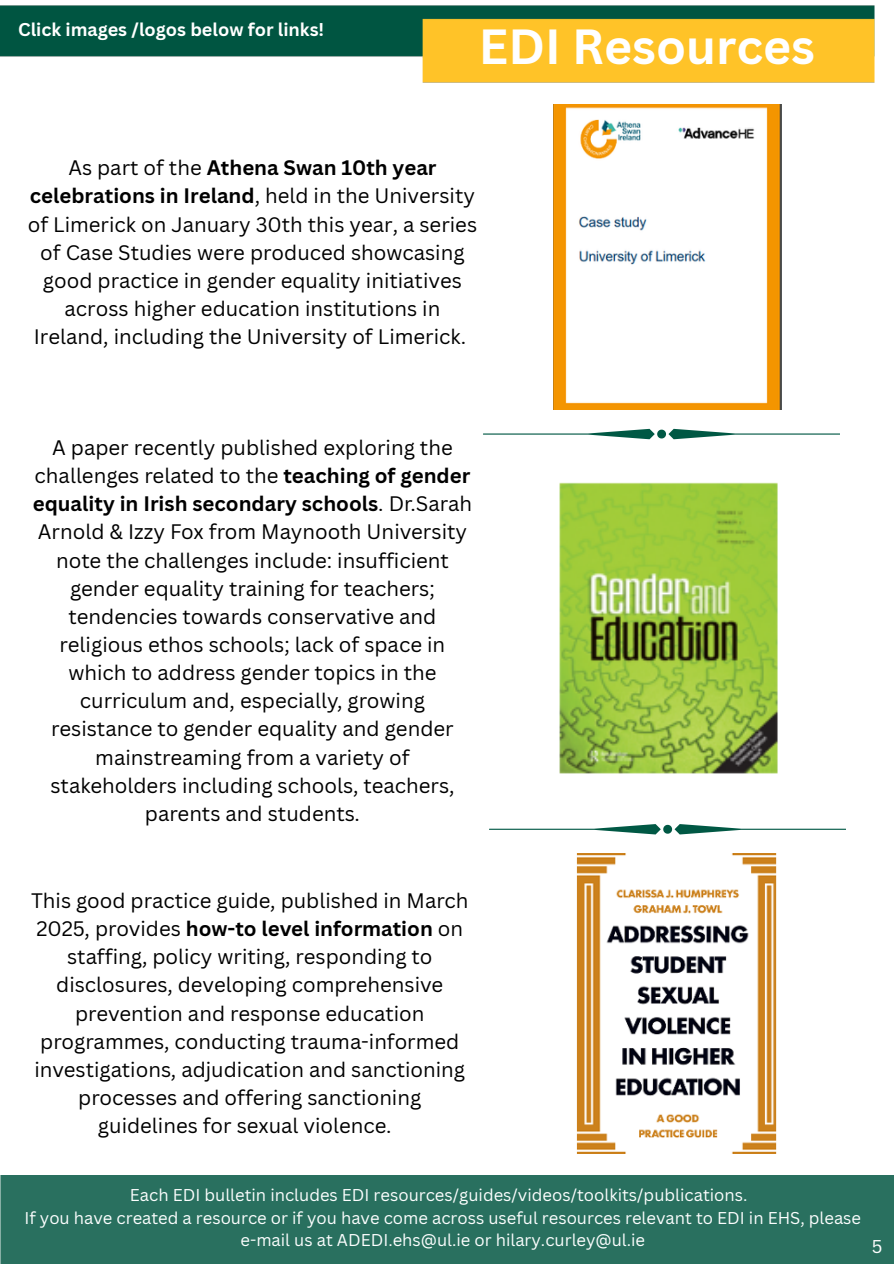
<style>
.page{position:relative;width:894px;height:1264px;background:#fff}
.page>*{position:absolute;margin:0;border:0;box-sizing:border-box;transform-origin:0 0}
.t1{font:700 48px "Canva Sans";color:#fff}
.t2{font:20.4px/28.2px "Canva Sans";color:#000;text-align:center}
.t3{font:700 18px "Canva Sans";color:#fff}
.t4{font:18px "Canva Sans";color:#fff}
.t5{font:16.65px/22.5px "Canva Sans";color:#fcfefe;text-align:center}
.s1{font-weight:700}
</style>
<div class="page">
<img style="left:0;top:5px;width:875px;height:78px">
<div style="left:0;top:1175px;width:893px;height:88px;background:#29705f"></div>
<svg style="left:483px;top:429px;width:356px;height:10px"></svg>
<svg style="left:489px;top:824px;width:356px;height:10px"></svg>
<img style="left:553px;top:104px;width:228px;height:305px">
<img style="left:559px;top:482px;width:219px;height:292px">
<img style="left:576px;top:853px;width:201px;height:300px">
<h2 class="t3" style="left:18px;top:17px;width:307px">Click images /logos below for links!</h2>
<p class="t1" style="left:479px;top:13px;width:337px">EDI Resources</p>
<p class="t2" style="left:28px;top:153px;width:451px">As part of the <span class="s1">Athena Swan 10th year celebrations in Ireland</span>, held in the University of Limerick on January 30th this year, a series of Case Studies were produced showcasing good practice in gender equality initiatives across higher education institutions in Ireland, including the University of Limerick.</p>
<h2 class="t2" style="left:33px;top:433px;width:441px">A paper recently published exploring the challenges related to the <span class="s1">teaching of gender equality in Irish secondary schools</span>. Dr.Sarah Arnold &amp; Izzy Fox from Maynooth University note the challenges include: insufficient gender equality training for teachers; tendencies towards conservative and religious ethos schools; lack of space in which to address gender topics in the curriculum and, especially, growing resistance to gender equality and gender mainstreaming from a variety of stakeholders including schools, teachers, parents and students.</h2>
<p class="t2" style="left:31px;top:886px;width:439px">This good practice guide, published in March 2025, provides <span class="s1">how-to level information</span> on staffing, policy writing, responding to disclosures, developing comprehensive prevention and response education programmes, conducting trauma-informed investigations, adjudication and sanctioning processes and offering sanctioning guidelines for sexual violence.</p>
<h3 class="t5" style="left:130px;top:1183px;width:619px">Each EDI bulletin includes EDI resources/guides/videos/toolkits/publications.</h3>
<h1 class="t5" style="left:24px;top:1205px;width:838px">If you have created a resource or if you have come across useful resources relevant to EDI in EHS, please e-mail us at ADEDI.ehs@ul.ie or hilary.curley@ul.ie</h1>
<p class="t4" style="left:871px;top:1233px;width:12px">5</p>
</div>
